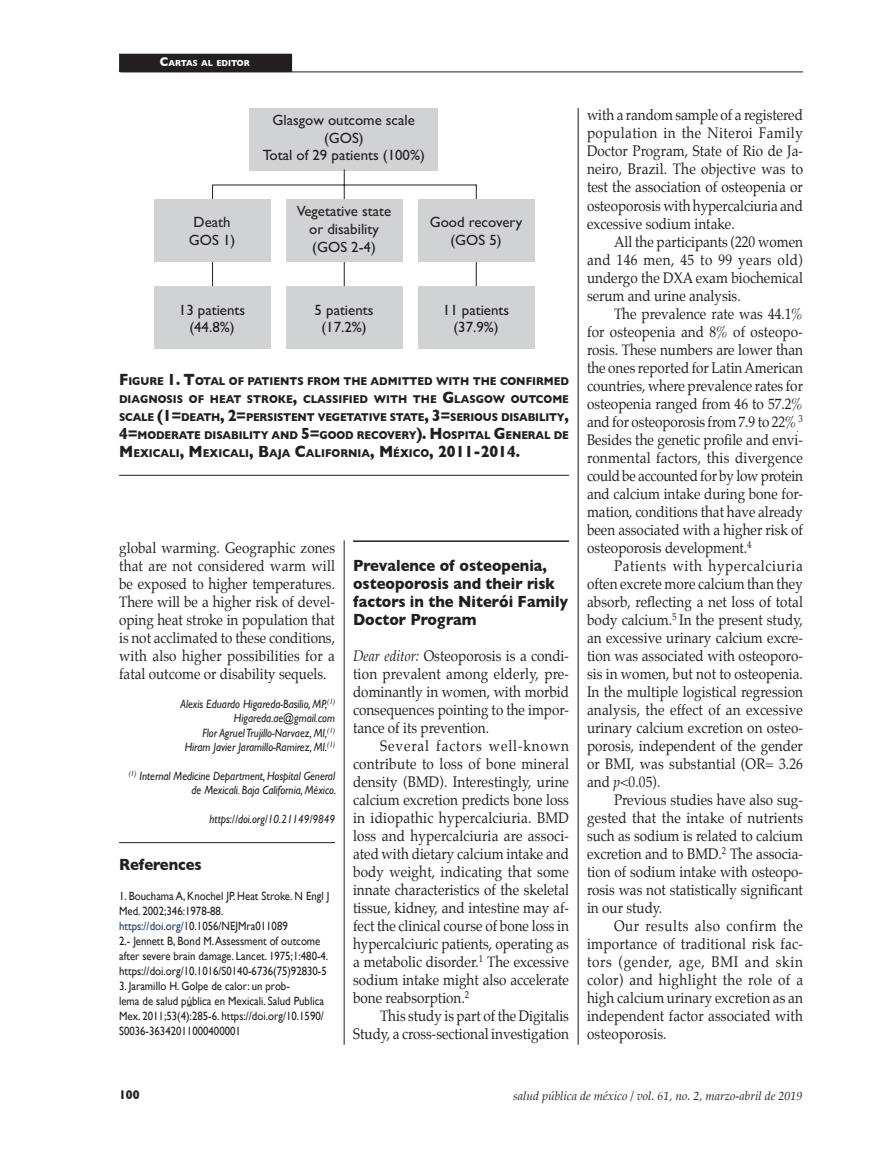
<style>
.page{position:relative;width:893px;height:1149px;background:#fff}
.page>*{position:absolute;margin:0;border:0;box-sizing:border-box;transform-origin:0 0}
.NIVEL_2{font:700 16.5px/18px "Gill Sans";color:#231f20;scale:.9 1}
.TEXTO{font:15px/18px "Palatino";color:#231f20;text-align:justify;scale:.9 1}
.t1{font:14.85px/17.9px "Gill Sans";color:#231f20;text-align:center}
.t2{font:700 12.75px "Gill Sans";color:#231f20;scale:.9 1}
.REFERENCIAS{font:12px/15px "Gill Sans";color:#231f20;scale:.9 1}
.TEXTO-2{font:italic 12px/14.4px "Gill Sans";color:#231f20;text-align:right;scale:.9 1}
.t3{font:italic 12px "Palatino";color:#231f20}
.TIT_FIGURA{font:700 11.55px/18px "Gill Sans";color:#231f20;text-align:justify;scale:.9 1}
.TEXTO-3{font:9.75px "Palatino";color:#231f20;scale:.9 1}
.t4{font:700 8.85px "Gill Sans";color:#fff;scale:.9 1}
.s1{font-size:12.75px}
.s2{font-size:16.5px}
.s3{color:#1f3864}
.s4{font-style:italic}
</style>
<div class="page">
<div style="left:120px;top:54px;width:172px;height:18px;background:#231f20"></div>
<hr style="left:120px;top:72px;width:683px;height:1px;background:#231f20">
<hr style="left:119px;top:475px;width:450px;height:1px;background:#231f20">
<div style="left:249px;top:108px;width:189px;height:62px;background:#d1d2d4"></div>
<hr style="left:212px;top:185px;width:1px;height:101px;background:#231f20">
<hr style="left:344px;top:169px;width:1px;height:117px;background:#231f20">
<hr style="left:212px;top:185px;width:265px;height:1px;background:#231f20">
<hr style="left:476px;top:185px;width:1px;height:101px;background:#231f20">
<div style="left:154px;top:287px;width:116px;height:62px;background:#d1d2d4"></div>
<div style="left:418px;top:287px;width:117px;height:62px;background:#d1d2d4"></div>
<div style="left:286px;top:287px;width:117px;height:62px;background:#d1d2d4"></div>
<div style="left:154px;top:199px;width:116px;height:62px;background:#d1d2d4"></div>
<div style="left:418px;top:199px;width:117px;height:62px;background:#d1d2d4"></div>
<div style="left:286px;top:199px;width:117px;height:62px;background:#d1d2d4"></div>
<hr style="left:344px;top:540px;width:1px;height:504px;background:#231f20">
<hr style="left:578px;top:108px;width:1px;height:936px;background:#231f20">
<hr style="left:119px;top:842px;width:216px;height:1px;background:#231f20">
<hr style="left:353px;top:540px;width:216px;height:2px;background:#231f20">
<p class="t4" style="left:160px;top:56px;width:101px"><span class="s1">C</span>ARTAS AL EDITOR</p>
<p class="t1" style="left:263px;top:111px;width:164px">Glasgow outcome scale (GOS)<br>Total of 29 patients (100%)</p>
<p class="t1" style="left:297px;top:202px;width:96px">Vegetative state or disability (GOS 2-4)</p>
<p class="t1" style="left:189px;top:213px;width:48px">Death<br>GOS 1)</p>
<p class="t1" style="left:430px;top:213px;width:94px">Good recovery (GOS 5)</p>
<p class="t1" style="left:179px;top:300px;width:68px">13 patients (44.8%)</p>
<p class="t1" style="left:443px;top:300px;width:68px">11 patients (37.9%)</p>
<p class="t1" style="left:315px;top:300px;width:60px">5 patients (17.2%)</p>
<p class="TIT_FIGURA" style="left:119px;top:372px;width:501px"><span class="s2">F</span>IGURE <span class="s2">1. T</span>OTAL OF PATIENTS FROM TH E ADM ITTED WITH TH E CONFIRM ED DIAGNOSIS OF H EAT STROKE<span class="s2">,</span> CLASSIFIED WITH TH E <span class="s2">G</span> LASGOW OUTCOM E SCALE <span class="s2">(1=</span>DEATH<span class="s2">, 2=</span>PERSISTENT VEGETATIVE STATE<span class="s2">, 3=</span>SERIOUS DISABILITY<span class="s2">, 4=</span>MODERATE DISABILITY AND <span class="s2">5=</span>GOOD RECOVERY<span class="s2">). H</span>OSPITAL <span class="s2">G</span> ENERAL DE <span class="s2">M</span>EXICALI<span class="s2">, M</span>EXICALI<span class="s2">, B</span>AJA <span class="s2">C</span>ALIFORNIA<span class="s2">, M</span>ÉXICO<span class="s2">, 2011-2014.</span></p>
<p class="TEXTO" style="left:119px;top:539px;width:241px">global warming. Geographic zones that are not considered warm will be exposed to higher temperatures.<br>There will be a higher risk of devel&shy;oping heat stroke in population that is not acclimated to these conditions, with also higher possibilities for a fatal outcome or disability sequels.</p>
<p class="TEXTO-2" style="left:180px;top:696px;width:173px">Alexis Eduardo Higareda-Basilio, MP,<sup>(1)</sup></p>
<p class="TEXTO-2" style="left:234px;top:710px;width:114px">Higareda.ae@gmail.com</p>
<p class="TEXTO-2" style="left:202px;top:725px;width:149px">Flor Agruel Trujillo-Narvaez, MI,<sup>(1)</sup></p>
<p class="TEXTO-2" style="left:185px;top:739px;width:169px">Hiram Javier Jaramillo-Ramirez, MI.<sup>(1)</sup></p>
<p class="TEXTO-2" style="left:129px;top:768px;width:232px"><sup>(1)</sup> Internal Medicine Department, Hospital General de Mexicali. Baja California, México.</p>
<p class="TEXTO-2" style="left:210px;top:811px;width:141px">https://doi.org/10.21149/9849</p>
<p class="NIVEL_2" style="left:119px;top:854px;width:93px">References</p>
<p class="REFERENCIAS" style="left:119px;top:887px;width:235px">1. Bouchama A, Knochel JP. Heat Stroke. N Engl J<br>Med. 2002;346:1978-88.</p>
<p class="REFERENCIAS" style="left:119px;top:917px;width:189px"><span class="s3">https://doi.org/</span>10.1056/NEJMra011089</p>
<p class="REFERENCIAS" style="left:119px;top:932px;width:234px">2.- Jennett B, Bond M. Assessment of outcome after severe brain damage. Lancet. 1975;1:480-4. https://doi.org/10.1016/S0140-6736(75)92830-5</p>
<p class="REFERENCIAS" style="left:119px;top:977px;width:229px">3. Jaramillo H. Golpe de calor: un prob-<br>lema de salud pública en Mexicali. Salud Publica Mex. 2011;53(4):285-6. https://doi.org/10.1590/ S0036-36342011000400001</p>
<p class="NIVEL_2" style="left:353px;top:555px;width:241px">Prevalence of osteopenia, osteoporosis and their risk factors in the Niterói Family<br>Doctor Program</p>
<p class="TEXTO" style="left:353px;top:647px;width:241px"><span class="s4">Dear editor:</span> Osteoporosis is a condi&shy;tion prevalent among elderly, pre&shy;dominantly in women, with morbid consequences pointing to the impor&shy;tance of its prevention.</p>
<p class="TEXTO" style="left:353px;top:737px;width:242px;text-indent:27px">Several factors well-known contribute to loss of bone mineral density (BMD). Interestingly, urine calcium excretion predicts bone loss in idiopathic hypercalciuria. BMD loss and hypercalciuria are associ&shy;ated with dietary calcium intake and body weight, indicating that some innate characteristics of the skeletal tissue, kidney, and intestine may af&shy;fect the clinical course of bone loss in hypercalciuric patients, operating as a metabolic disorder.<sup>1</sup> The excessive sodium intake might also accelerate bone reabsorption.<sup>2</sup></p>
<p class="TEXTO" style="left:353px;top:1007px;width:241px;text-align:right">This study is part of the Digitalis<br>Study, a cross-sectional investigation</p>
<p class="TEXTO" style="left:587px;top:107px;width:242px">with a random sample of a registered population in the Niteroi Family Doctor Program, State of Rio de Ja&shy;neiro, Brazil. The objective was to test the association of osteopenia or osteoporosis with hypercalciuria and excessive sodium intake.</p>
<p class="TEXTO" style="left:587px;top:233px;width:241px;text-indent:27px">All the participants (220 women and 146 men, 45 to 99 years old) undergo the DXA exam biochemical serum and urine analysis.</p>
<p class="TEXTO" style="left:587px;top:305px;width:241px;text-indent:27px">The prevalence rate was 44.1% for osteopenia and 8% of osteopo&shy;rosis. These numbers are lower than the ones reported for Latin American countries, where prevalence rates for osteopenia ranged from 46 to 57.2% and for osteoporosis from 7.9 to 22%<sub>.</sub></p>
<p class="TEXTO-3" style="left:799px;top:412px;width:6px">3</p>
<p class="TEXTO" style="left:587px;top:431px;width:241px">Besides the genetic profile and envi&shy;ronmental factors, this divergence could be accounted for by low protein and calcium intake during bone for&shy;mation, conditions that have already been associated with a higher risk of osteoporosis development.<sup>4</sup></p>
<p class="TEXTO" style="left:587px;top:557px;width:242px;text-indent:27px">Patients with hypercalciuria often excrete more calcium than they absorb, reflecting a net loss of total body calcium.<sup>5</sup> In the present study, an excessive urinary calcium excre&shy;tion was associated with osteoporo&shy;sis in women, but not to osteopenia.<br>In the multiple logistical regression analysis, the effect of an excessive urinary calcium excretion on osteo&shy;porosis, independent of the gender or BMI, was substantial (OR= 3.26 and <span class="s4">p</span>&lt;0.05).</p>
<p class="TEXTO" style="left:587px;top:791px;width:242px;text-indent:27px">Previous studies have also sug&shy;gested that the intake of nutrients such as sodium is related to calcium excretion and to BMD.<sup>2</sup> The associa&shy;tion of sodium intake with osteopo&shy;rosis was not statistically significant in our study.</p>
<p class="TEXTO" style="left:587px;top:917px;width:242px;text-indent:27px">Our results also confirm the importance of traditional risk fac&shy;tors (gender, age, BMI and skin color) and highlight the role of a high calcium urinary excretion as an independent factor associated with osteoporosis.</p>
<p class="t2" style="left:119px;top:1083px;width:24px">100</p>
<p class="t3" style="left:513px;top:1088px;width:291px">salud pública de méxico / vol. 61, no. 2, marzo-abril de 2019</p>
</div>
